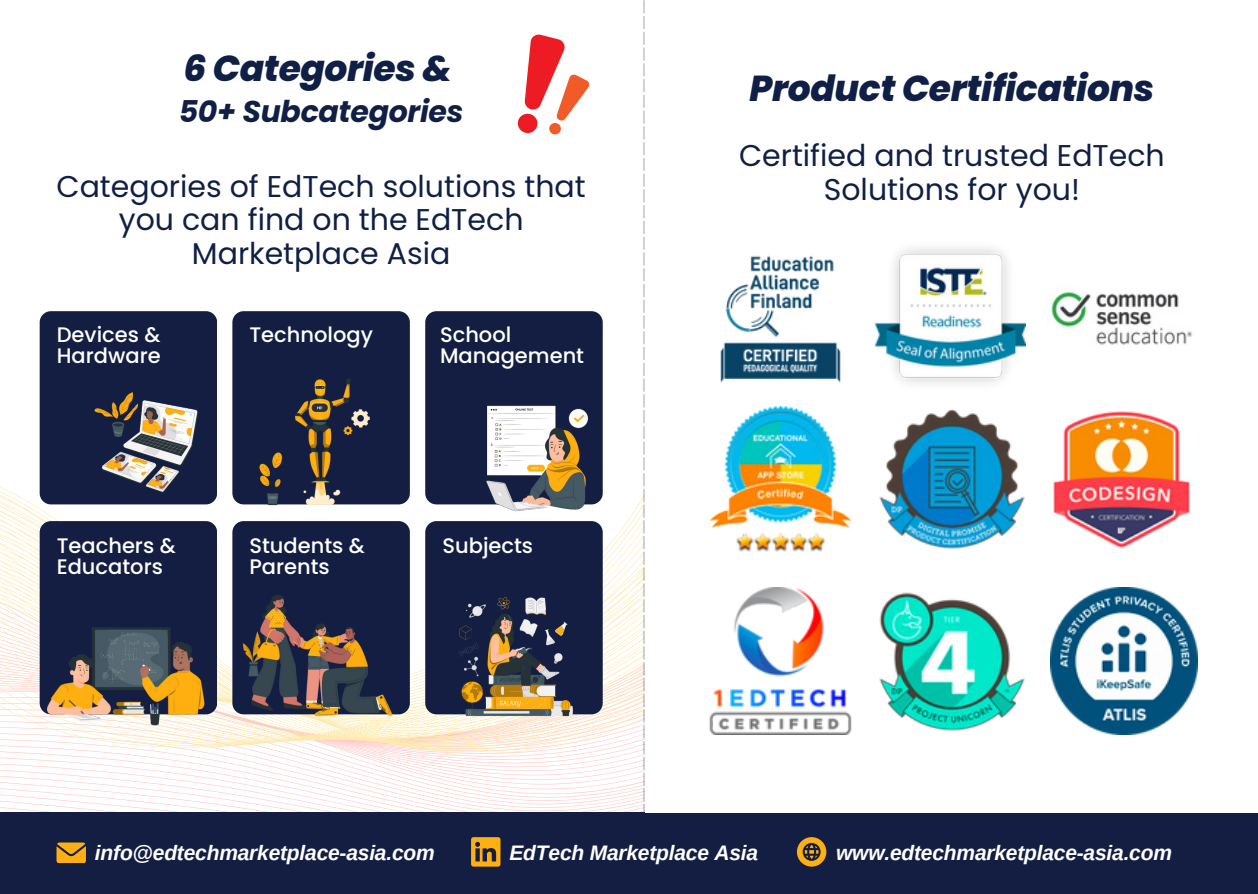
<style>
.page{position:relative;width:1258px;height:894px;background:#fff}
.page>*{position:absolute;margin:0;border:0;box-sizing:border-box;transform-origin:0 0}
.t1{font:italic 800 36px "Poppins";letter-spacing:-.01em;color:#101f46}
.t2{font:30px/33.6px "Poppins";color:#101f46;text-align:center}
.t3{font:italic 700 30px "Poppins";letter-spacing:-.01em;color:#101f46}
.t4{font:500 21px/21px "Poppins";color:#fff}
.t5{font:italic 700 21px "Arimo";letter-spacing:-.01em;color:#fff}
</style>
<div class="page">
<svg style="left:0;top:754px;width:643px;height:58px"></svg>
<svg style="left:0;top:455px;width:643px;height:299px"></svg>
<div style="left:0;top:812px;width:1258px;height:81px;background:#131e42"></div>
<svg style="left:517px;top:34px;width:73px;height:101px"></svg>
<svg style="left:57px;top:842px;width:29px;height:20px"></svg>
<svg style="left:797px;top:837px;width:29px;height:29px"></svg>
<svg style="left:471px;top:837px;width:29px;height:29px"></svg>
<svg style="left:643px;top:0;width:2px;height:812px;background:#d6d7da"></svg>
<div style="left:40px;top:311px;width:177px;height:193px;background:#131e42;border-radius:11px"></div>
<div style="left:232px;top:311px;width:178px;height:193px;background:#131e42;border-radius:11px"></div>
<div style="left:425px;top:311px;width:178px;height:193px;background:#131e42;border-radius:11px"></div>
<div style="left:40px;top:521px;width:177px;height:193px;background:#131e42;border-radius:11px"></div>
<div style="left:232px;top:521px;width:178px;height:193px;background:#131e42;border-radius:11px"></div>
<div style="left:425px;top:521px;width:178px;height:193px;background:#131e42;border-radius:11px"></div>
<img style="left:94px;top:392px;width:122px;height:111px">
<img style="left:248px;top:378px;width:146px;height:130px">
<img style="left:466px;top:405px;width:132px;height:113px">
<img style="left:40px;top:627px;width:177px;height:132px">
<img style="left:232px;top:558px;width:178px;height:178px">
<img style="left:442px;top:597px;width:144px;height:131px">
<img style="left:874px;top:248px;width:151px;height:136px">
<img style="left:1050px;top:292px;width:143px;height:53px">
<img style="left:720px;top:255px;width:121px;height:128px">
<img style="left:709px;top:406px;width:143px;height:146px">
<img style="left:879px;top:409px;width:146px;height:140px">
<img style="left:1053px;top:411px;width:137px;height:137px">
<img style="left:709px;top:587px;width:143px;height:146px">
<img style="left:879px;top:592px;width:146px;height:139px">
<img style="left:1051px;top:587px;width:146px;height:146px">
<p class="t1" style="left:183px;top:43px;width:270px">6 Categories &amp;</p>
<p class="t3" style="left:179px;top:90px;width:286px">50+ Subcategories</p>
<p class="t2" style="left:57px;top:169px;width:531px">Categories of EdTech solutions that you can find on the EdTech<br>Marketplace Asia</p>
<p class="t4" style="left:57px;top:324px;width:105px">Devices &amp;<br>Hardware</p>
<p class="t4" style="left:249px;top:324px;width:125px">Technology</p>
<p class="t4" style="left:440px;top:324px;width:146px">School<br>Management</p>
<p class="t4" style="left:57px;top:534px;width:120px">Teachers &amp;<br>Educators</p>
<p class="t4" style="left:249px;top:534px;width:117px">Students &amp;<br>Parents</p>
<p class="t4" style="left:442px;top:534px;width:92px">Subjects</p>
<p class="t1" style="left:749px;top:63px;width:406px">Product Certifications</p>
<p class="t2" style="left:739px;top:139px;width:427px">Certified and trusted EdTech<br>Solutions for you!</p>
<p class="t5" style="left:95px;top:840px;width:341px">info@edtechmarketplace-asia.com</p>
<p class="t5" style="left:509px;top:840px;width:250px">EdTech Marketplace Asia</p>
<p class="t5" style="left:836px;top:840px;width:337px">www.edtechmarketplace-asia.com</p>
</div>
